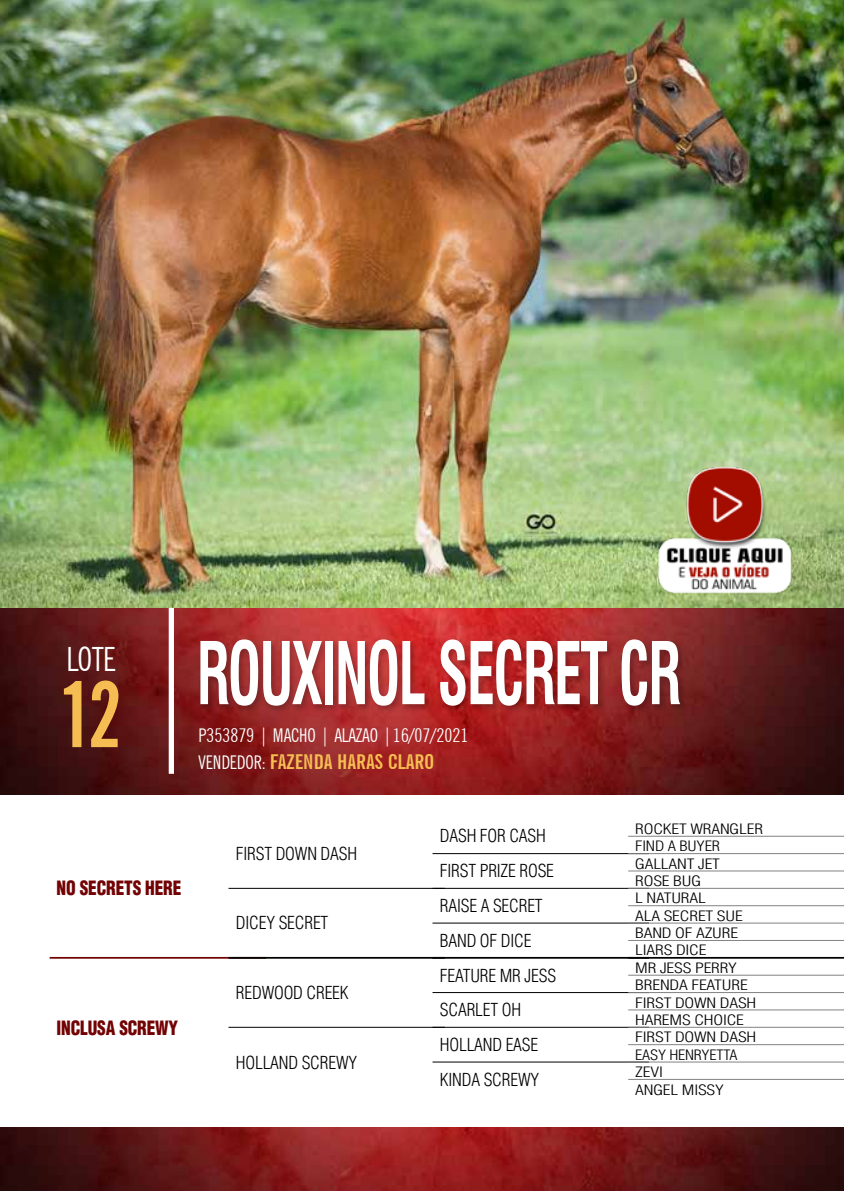
<style>
.page{position:relative;width:844px;height:1191px;background:#fff}
.page>*{position:absolute;margin:0;border:0;box-sizing:border-box;transform-origin:0 0}
.t1{font:700 extra-condensed 90.12px "News Gothic BT";color:#f6be52}
.t2{font:700 condensed 84px "Swiss 721 BT";letter-spacing:-.025em;color:#fff;scale:.67 1}
.t3{font:extra-condensed 33.43px "News Gothic BT";color:#fff;scale:1.11 1}
.t4{font:700 extra-condensed 20.47px "News Gothic BT";color:#f6be52;scale:1.11 1}
.t5{font:900 condensed 19.25px "Helvetica LT Std";letter-spacing:-.01em;color:#720203;scale:.9 1}
.t6{font:extra-condensed 18.9px "News Gothic BT";color:#fff;scale:1.11 1}
.t7{font:300 condensed 17.5px/34.8px "Helvetica LT Std";letter-spacing:-.01em;color:#000}
.t8{font:300 condensed 14px/17.3px "Helvetica LT Std";letter-spacing:-.01em;color:#000;scale:1.25 1}
.s1{font-weight:400;font-size:18.9px;color:#fff}
</style>
<div class="page">
<img style="left:0;top:0;width:843px;height:794px">
<div style="left:198px;top:637px;width:490px;height:77px;background:#000;opacity:.25"></div>
<hr style="left:50px;top:957px;width:216px;height:1px;background:#720203">
<hr style="left:228px;top:888px;width:217px;height:1px;background:#000">
<hr style="left:228px;top:1026px;width:217px;height:1px;background:#000">
<hr style="left:228px;top:957px;width:217px;height:1px;background:#000">
<hr style="left:432px;top:853px;width:216px;height:1px;background:#000">
<hr style="left:432px;top:888px;width:216px;height:1px;background:#000">
<hr style="left:432px;top:922px;width:216px;height:1px;background:#000">
<hr style="left:432px;top:992px;width:216px;height:1px;background:#000">
<hr style="left:432px;top:1026px;width:216px;height:1px;background:#000">
<hr style="left:432px;top:1061px;width:216px;height:1px;background:#000">
<hr style="left:432px;top:957px;width:216px;height:1px;background:#000">
<hr style="left:628px;top:835px;width:215px;height:1px;background:#808285">
<hr style="left:628px;top:853px;width:215px;height:1px;background:#808285">
<hr style="left:628px;top:870px;width:215px;height:1px;background:#808285">
<hr style="left:628px;top:888px;width:215px;height:1px;background:#808285">
<hr style="left:628px;top:905px;width:215px;height:1px;background:#808285">
<hr style="left:628px;top:922px;width:215px;height:1px;background:#808285">
<hr style="left:628px;top:940px;width:215px;height:1px;background:#808285">
<hr style="left:628px;top:974px;width:215px;height:1px;background:#808285">
<hr style="left:628px;top:992px;width:215px;height:1px;background:#808285">
<hr style="left:628px;top:1009px;width:215px;height:1px;background:#808285">
<hr style="left:628px;top:1026px;width:215px;height:1px;background:#808285">
<hr style="left:628px;top:1044px;width:215px;height:1px;background:#808285">
<hr style="left:628px;top:1061px;width:215px;height:1px;background:#808285">
<hr style="left:628px;top:1079px;width:215px;height:1px;background:#808285">
<hr style="left:628px;top:957px;width:215px;height:1px;background:#000">
<div style="left:169px;top:608px;width:5px;height:166px;background:#fff"></div>
<img style="left:0;top:1127px;width:843px;height:64px">
<img style="left:644px;top:461px;width:160px;height:141px">
<h3 class="t3" style="left:66px;top:639px;width:46px">LOTE</h3>
<h1 class="t1" style="left:58px;top:660px;width:66px">12</h1>
<h2 class="t2" style="left:197px;top:623px;width:723px">ROUXINOL SECRET CR</h2>
<h3 class="t6" style="left:198px;top:723px;width:244px">P353879 | MACHO | ALAZAO |16/07/2021</h3>
<h3 class="t4" style="left:198px;top:749px;width:214px"><span class="s1">VENDEDOR:</span> FAZENDA HARAS CLARO</h3>
<h3 class="t5" style="left:57px;top:875px;width:140px">NO SECRETS HERE</h3>
<h3 class="t5" style="left:57px;top:1015px;width:136px">INCLUSA SCREWY</h3>
<p class="t7" style="left:236px;top:836px;width:123px">FIRST DOWN DASH</p>
<p class="t7" style="left:236px;top:905px;width:94px">DICEY SECRET</p>
<p class="t7" style="left:236px;top:975px;width:114px">REDWOOD CREEK</p>
<p class="t7" style="left:236px;top:1044px;width:123px">HOLLAND SCREWY</p>
<p class="t7" style="left:440px;top:818px;width:118px">DASH FOR CASH<br>FIRST PRIZE ROSE<br>RAISE A SECRET<br>BAND OF DICE<br>FEATURE MR JESS<br>SCARLET OH<br>HOLLAND EASE<br>KINDA SCREWY</p>
<p class="t8" style="left:635px;top:820px;width:104px">ROCKET WRANGLER<br>FIND A BUYER<br>GALLANT JET<br>ROSE BUG<br>L NATURAL<br>ALA SECRET SUE<br>BAND OF AZURE<br>LIARS DICE<br>MR JESS PERRY<br>BRENDA FEATURE<br>FIRST DOWN DASH<br>HAREMS CHOICE<br>FIRST DOWN DASH<br>EASY HENRYETTA<br>ZEVI<br>ANGEL MISSY</p>
</div>
